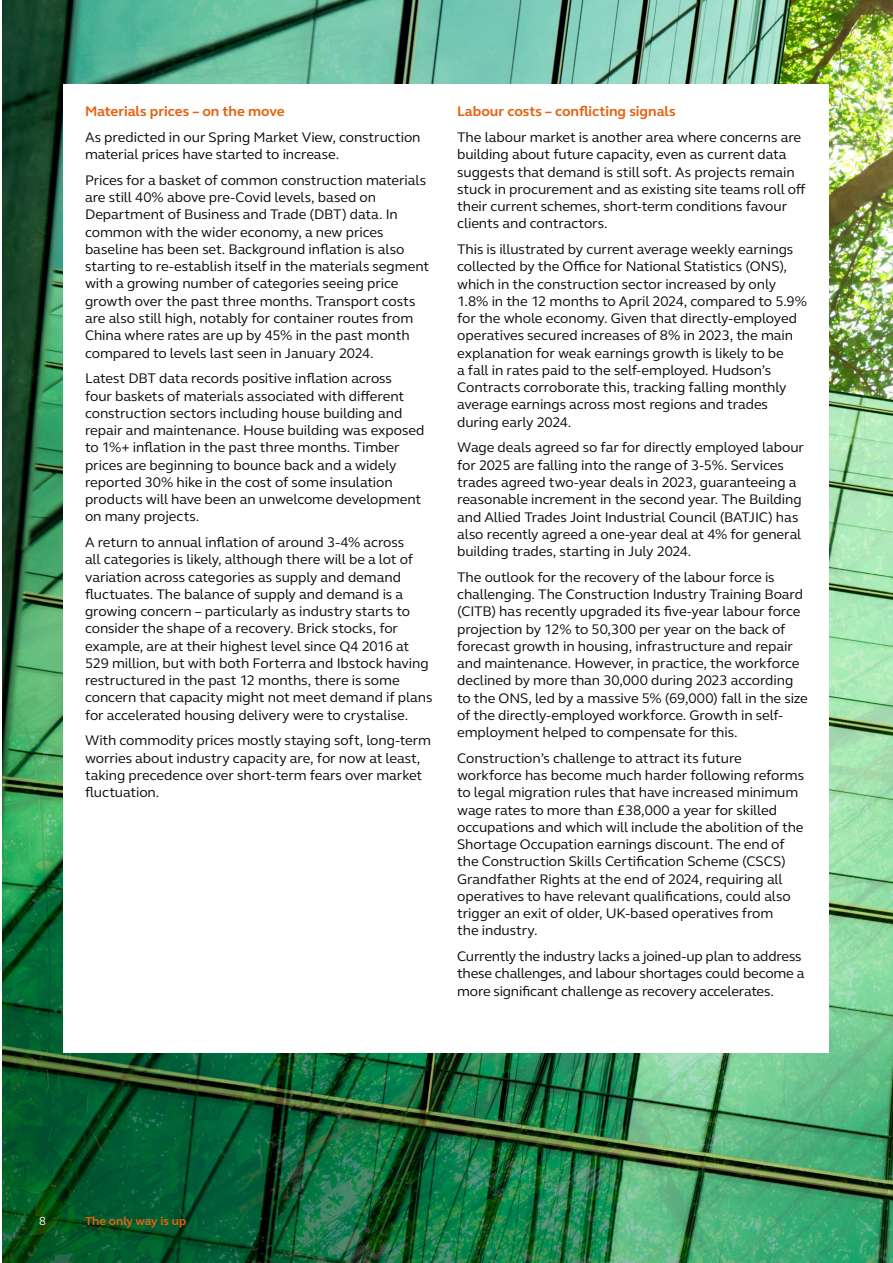
<style>
.page{position:relative;width:893px;height:1263px;background:#fff}
.page>*{position:absolute;margin:0;border:0;box-sizing:border-box;transform-origin:0 0}
.Body_Copy___9_5_11_5{font:14.25px/17.2px "FS Elliot Pro";letter-spacing:-.005em;color:#0c0808}
.Body_Head_9_5_11_5{font:700 14.25px "FS Elliot Pro";color:#e4610f}
.SECETION_START_intro_heading{font:700 12px "FS Elliot Pro";color:#e4610f}
.t1{font:12px "FS Elliot Pro";color:#fff}
</style>
<div class="page">
<img style="left:3px;top:0;width:890px;height:1263px">
<div style="left:64px;top:84px;width:765px;height:968px;background:#fff"></div>
<p class="Body_Head_9_5_11_5" style="left:85px;top:102px;width:201px">Materials prices – on the move</p>
<p class="Body_Copy___9_5_11_5" style="left:85px;top:128px;width:337px">As predicted in our Spring Market View, construction material prices have started to increase.</p>
<p class="Body_Copy___9_5_11_5" style="left:85px;top:171px;width:346px">Prices for a basket of common construction materials are still 40% above pre-Covid levels, based on Department of Business and Trade (DBT) data. In common with the wider economy, a new prices baseline has been set. Background inflation is also starting to re-establish itself in the materials segment with a growing number of categories seeing price growth over the past three months. Transport costs are also still high, notably for container routes from China where rates are up by 45% in the past month compared to levels last seen in January 2024.</p>
<p class="Body_Copy___9_5_11_5" style="left:85px;top:369px;width:341px">Latest DBT data records positive inflation across<br>four baskets of materials associated with different construction sectors including house building and repair and maintenance. House building was exposed to 1%+ inflation in the past three months. Timber prices are beginning to bounce back and a widely reported 30% hike in the cost of some insulation products will have been an unwelcome development on many projects.</p>
<p class="Body_Copy___9_5_11_5" style="left:85px;top:533px;width:349px">A return to annual inflation of around 3-4% across<br>all categories is likely, although there will be a lot of variation across categories as supply and demand fluctuates. The balance of supply and demand is a growing concern – particularly as industry starts to consider the shape of a recovery. Brick stocks, for example, are at their highest level since Q4 2016 at 529 million, but with both Forterra and Ibstock having restructured in the past 12 months, there is some concern that capacity might not meet demand if plans for accelerated housing delivery were to crystalise.</p>
<p class="Body_Copy___9_5_11_5" style="left:85px;top:732px;width:348px">With commodity prices mostly staying soft, long-term worries about industry capacity are, for now at least, taking precedence over short-term fears over market fluctuation.</p>
<p class="Body_Head_9_5_11_5" style="left:457px;top:102px;width:220px">Labour costs – conflicting signals</p>
<p class="Body_Copy___9_5_11_5" style="left:457px;top:128px;width:350px">The labour market is another area where concerns are building about future capacity, even as current data suggests that demand is still soft. As projects remain stuck in procurement and as existing site teams roll off their current schemes, short-term conditions favour clients and contractors.</p>
<p class="Body_Copy___9_5_11_5" style="left:457px;top:240px;width:351px">This is illustrated by current average weekly earnings collected by the Office for National Statistics (ONS), which in the construction sector increased by only 1.8% in the 12 months to April 2024, compared to 5.9% for the whole economy. Given that directly-employed operatives secured increases of 8% in 2023, the main explanation for weak earnings growth is likely to be<br>a fall in rates paid to the self-employed. Hudson’s Contracts corroborate this, tracking falling monthly average earnings across most regions and trades during early 2024.</p>
<p class="Body_Copy___9_5_11_5" style="left:457px;top:439px;width:348px">Wage deals agreed so far for directly employed labour for 2025 are falling into the range of 3-5%. Services trades agreed two-year deals in 2023, guaranteeing a reasonable increment in the second year. The Building and Allied Trades Joint Industrial Council (BATJIC) has also recently agreed a one-year deal at 4% for general building trades, starting in July 2024.</p>
<p class="Body_Copy___9_5_11_5" style="left:457px;top:568px;width:352px">The outlook for the recovery of the labour force is challenging. The Construction Industry Training Board (CITB) has recently upgraded its five-year labour force projection by 12% to 50,300 per year on the back of forecast growth in housing, infrastructure and repair and maintenance. However, in practice, the workforce declined by more than 30,000 during 2023 according to the ONS, led by a massive 5% (69,000) fall in the size of the directly-employed workforce. Growth in self&shy;employment helped to compensate for this.</p>
<p class="Body_Copy___9_5_11_5" style="left:457px;top:749px;width:348px">Construction’s challenge to attract its future workforce has become much harder following reforms to legal migration rules that have increased minimum wage rates to more than £38,000 a year for skilled occupations and which will include the abolition of the Shortage Occupation earnings discount. The end of the Construction Skills Certification Scheme (CSCS)<br>Grandfather Rights at the end of 2024, requiring all operatives to have relevant qualifications, could also trigger an exit of older, UK-based operatives from<br>the industry.</p>
<p class="Body_Copy___9_5_11_5" style="left:457px;top:947px;width:349px">Currently the industry lacks a joined-up plan to address these challenges, and labour shortages could become a more significant challenge as recovery accelerates.</p>
<p class="t1" style="left:39px;top:1213px;width:8px">8</p>
<p class="SECETION_START_intro_heading" style="left:85px;top:1213px;width:103px">The only way is up</p>
</div>
